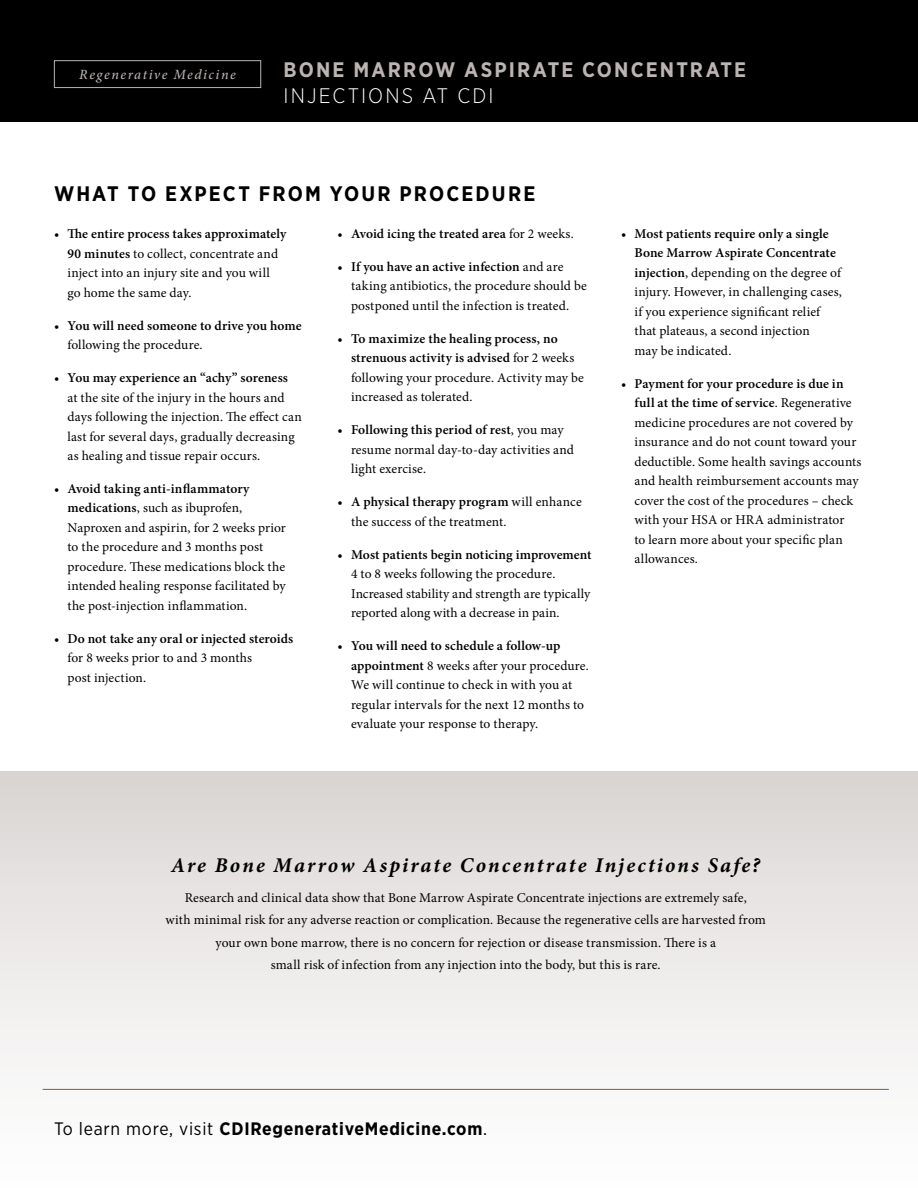
<style>
.page{position:relative;width:918px;height:1188px;background:#fff}
.page>*{position:absolute;margin:0;border:0;box-sizing:border-box;transform-origin:0 0}
.t1{font:italic 700 21px "Minion Pro";letter-spacing:.1em;color:#000}
.t2{font:700 21px "Gotham Narrow";letter-spacing:.1em;color:#bcb4b2}
.t3{font:700 21px "Gotham Narrow";letter-spacing:.1em;color:#000}
.t4{font:300 21px "Gotham Narrow";letter-spacing:.1em;color:#fff}
.t5{font:700 18px "Gotham Narrow";letter-spacing:.04em;color:#000}
.t6{font:italic 500 14.1px "Minion Pro";letter-spacing:.105em;color:#bcb4b2}
.t7{font:13.5px/19.5px "Minion Pro";letter-spacing:.01em;color:#000}
.t8{font:600 13.5px/19.5px "Minion Pro";color:#000}
.s1{font-weight:600}
.s2{font-weight:400}
</style>
<div class="page">
<div style="left:0;top:771px;width:918px;height:417px;background:linear-gradient(to bottom,#dbd6d4,#fff)"></div>
<div style="left:0;top:0;width:918px;height:122px;background:#000"></div>
<hr style="left:43px;top:1089px;width:846px;height:1px;background:#6f6259">
<div style="left:54px;top:60px;width:207px;height:28px;border:1px solid #bcb4b2"></div>
<p class="t6" style="left:79px;top:65px;width:158px">Regenerative Medicine</p>
<h1 class="t2" style="left:283px;top:56px;width:464px">BONE MARROW ASPIRATE CONCENTRATE</h1>
<h1 class="t4" style="left:283px;top:82px;width:211px">INJECTIONS AT CDI</h1>
<h1 class="t3" style="left:54px;top:180px;width:483px">WHAT TO EXPECT FROM YOUR PROCEDURE</h1>
<p class="t7" style="left:68px;top:224px;width:221px;text-indent:-14px">• <span class="s1">The entire process takes approximately 90 minutes</span> to collect, concentrate and inject into an injury site and you will<br>go home the same day.</p>
<p class="t8" style="left:68px;top:315px;width:236px;text-indent:-14px"><span class="s2">•</span> You will need someone to drive you home <span class="s2">following the procedure.</span></p>
<p class="t7" style="left:68px;top:368px;width:236px;text-indent:-14px">• <span class="s1">You may experience an “achy” soreness<br></span>at the site of the injury in the hours and days following the injection. The effect can last for several days, gradually decreasing as healing and tissue repair occurs.</p>
<p class="t7" style="left:68px;top:479px;width:220px;text-indent:-14px">• <span class="s1">Avoid taking anti-inflammatory medications</span>, such as ibuprofen, Naproxen and aspirin, for 2 weeks prior to the procedure and 3 months post procedure. These medications block the intended healing response facilitated by the post-injection inflammation.</p>
<p class="t7" style="left:68px;top:629px;width:227px;text-indent:-14px">• <span class="s1">Do not take any oral or injected steroids </span>for 8 weeks prior to and 3 months<br>post injection.</p>
<p class="t8" style="left:338px;top:224px;width:238px"><span class="s2">•</span> Avoid icing the treated area <span class="s2">for 2 weeks.</span></p>
<p class="t7" style="left:351px;top:257px;width:237px;text-indent:-14px">• <span class="s1">If you have an active infection</span> and are taking antibiotics, the procedure should be postponed until the infection is treated.</p>
<p class="t7" style="left:351px;top:329px;width:234px;text-indent:-14px">• <span class="s1">To maximize the healing process, no strenuous activity is advised</span> for 2 weeks following your procedure. Activity may be increased as tolerated.</p>
<p class="t7" style="left:351px;top:420px;width:225px;text-indent:-14px">• <span class="s1">Following this period of rest</span>, you may resume normal day-to-day activities and light exercise.</p>
<p class="t7" style="left:351px;top:492px;width:232px;text-indent:-14px">• <span class="s1">A physical therapy program</span> will enhance the success of the treatment.</p>
<p class="t7" style="left:351px;top:545px;width:242px;text-indent:-14px">• <span class="s1">Most patients begin noticing improvement </span>4 to 8 weeks following the procedure.<br>Increased stability and strength are typically reported along with a decrease in pain.</p>
<p class="t7" style="left:351px;top:636px;width:239px;text-indent:-14px">• <span class="s1">You will need to schedule a follow-up appointment</span> 8 weeks after your procedure.<br>We will continue to check in with you at regular intervals for the next 12 months to evaluate your response to therapy.</p>
<p class="t7" style="left:634px;top:224px;width:209px;text-indent:-14px">• <span class="s1">Most patients require only a single Bone Marrow Aspirate Concentrate injection</span>, depending on the degree of injury. However, in challenging cases, if you experience significant relief that plateaus, a second injection<br>may be indicated.</p>
<p class="t7" style="left:634px;top:374px;width:229px;text-indent:-14px">• <span class="s1">Payment for your procedure is due in full at the time of service</span>. Regenerative medicine procedures are not covered by insurance and do not count toward your deductible. Some health savings accounts and health reimbursement accounts may cover the cost of the procedures – check with your HSA or HRA administrator<br>to learn more about your specific plan allowances.</p>
<h1 class="t1" style="left:171px;top:851px;width:590px">Are Bone Marrow Aspirate Concentrate Injections Safe?</h1>
<p class="t7" style="left:166px;top:886px;width:602px;line-height:22.5px;text-align:center">Research and clinical data show that Bone Marrow Aspirate Concentrate injections are extremely safe,<br>with minimal risk for any adverse reaction or complication. Because the regenerative cells are harvested from your own bone marrow, there is no concern for rejection or disease transmission. There is a<br>small risk of infection from any injection into the body, but this is rare.</p>
<h2 class="t5" style="left:54px;top:1117px;width:435px"><span class="s2">To learn more, visit</span> CDIRegenerativeMedicine.com<span class="s2">.</span></h2>
</div>
